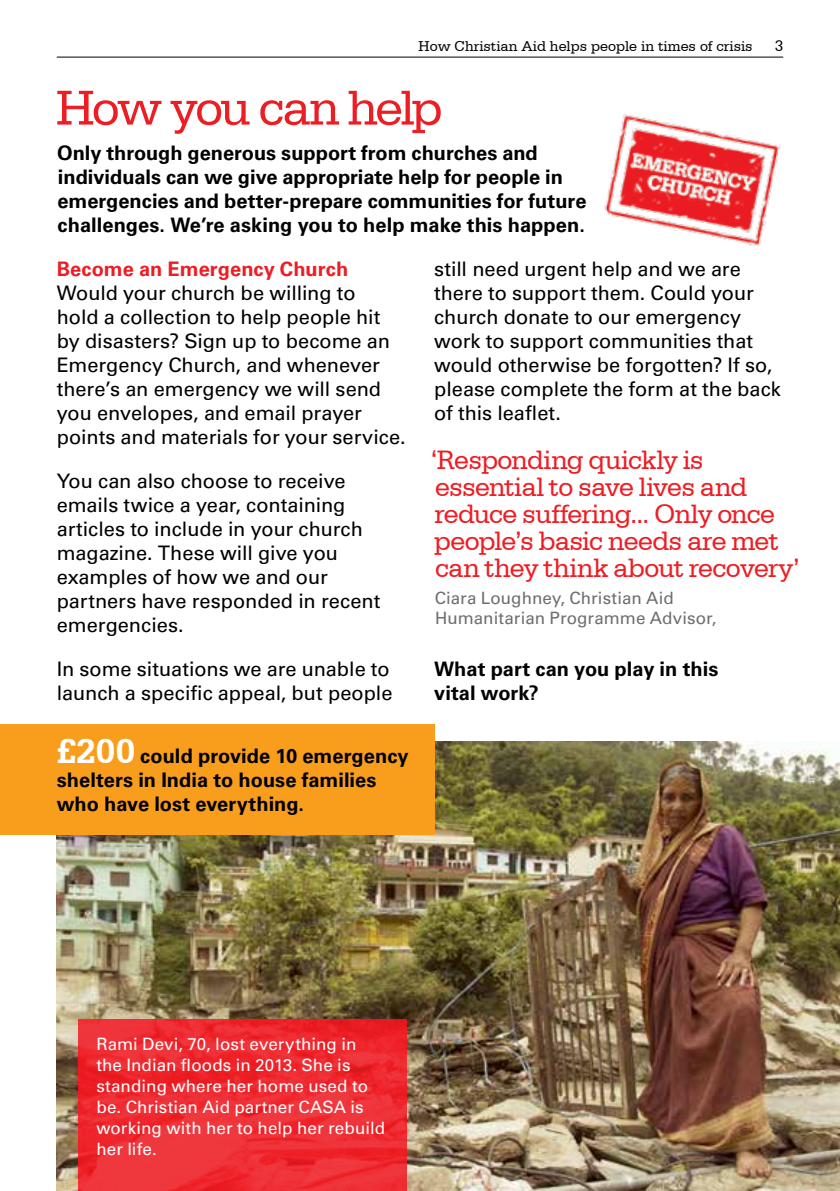
<style>
.page{position:relative;width:840px;height:1191px;background:#fff}
.page>*{position:absolute;margin:0;border:0;box-sizing:border-box;transform-origin:0 0}
.t1{font:52px "Serifa BT";letter-spacing:-.05em;color:#ed1d24}
.t2{font:28px/27px "Serifa BT";letter-spacing:-.025em;color:#ed1d24}
.t3{font:20px/24px "Univers CA";letter-spacing:-.005em;color:#000}
.t4{font:700 20px/24px "Univers CA";color:#000}
.t5{font:700 20px "Univers CA";color:#ed1d24}
.t6{font:17px/21px "Univers CA";letter-spacing:.005em;color:#fff}
.t7{font:17px/20px "Univers CA";letter-spacing:.005em;color:#6d6e71}
.t8{font:16px "Serifa BT";color:#000}
.t9{font:15px "Serifa BT";color:#000}
.s1{font-family:"Serifa BT";font-size:36px;color:#fff}
</style>
<div class="page">
<hr style="left:57px;top:57px;width:725px;height:1px;background:#000">
<img style="left:57px;top:741px;width:782px;height:450px">
<div style="left:0;top:724px;width:434px;height:111px;background:#f99d1c"></div>
<img style="left:78px;top:1019px;width:328px;height:172px">
<img style="left:605px;top:114px;width:176px;height:133px">
<p class="t9" style="left:418px;top:37px;width:335px">How Christian Aid helps people in times of crisis</p>
<p class="t8" style="left:774px;top:36px;width:10px">3</p>
<h1 class="t1" style="left:56px;top:76px;width:388px">How you can help</h1>
<p class="t4" style="left:57px;top:141px;width:530px">Only through generous support from churches and individuals can we give appropriate help for people in emergencies and better-prepare communities for future challenges. We’re asking you to help make this happen.</p>
<p class="t5" style="left:57px;top:257px;width:293px">Become an Emergency Church</p>
<p class="t3" style="left:57px;top:281px;width:350px">Would your church be willing to<br>hold a collection to help people hit by disasters? Sign up to become an Emergency Church, and whenever there’s an emergency we will send you envelopes, and email prayer points and materials for your service.</p>
<p class="t3" style="left:57px;top:469px;width:325px">You can also choose to receive emails twice a year, containing articles to include in your church magazine. These will give you examples of how we and our partners have responded in recent emergencies.</p>
<p class="t3" style="left:57px;top:657px;width:337px">In some situations we are unable to launch a specific appeal, but people</p>
<p class="t4" style="left:57px;top:744px;width:353px"><span class="s1">£200</span> could provide 10 emergency shelters in India to house families who have lost everything.</p>
<p class="t3" style="left:434px;top:257px;width:348px">still need urgent help and we are there to support them. Could your church donate to our emergency work to support communities that would otherwise be forgotten? If so, please complete the form at the back of this leaflet.</p>
<h2 class="t2" style="left:430px;top:445px;width:371px">‘Responding quickly is essential to save lives and reduce suffering... Only once people’s basic needs are met can they think about recovery’</h2>
<p class="t7" style="left:434px;top:588px;width:283px">Ciara Loughney, Christian Aid<br>Humanitarian Programme Advisor,</p>
<p class="t4" style="left:434px;top:657px;width:285px">What part can you play in this vital work?</p>
<p class="t6" style="left:96px;top:1033px;width:290px">Rami Devi, 70, lost everything in the Indian floods in 2013. She is standing where her home used to be. Christian Aid partner CASA is working with her to help her rebuild her life.</p>
</div>
